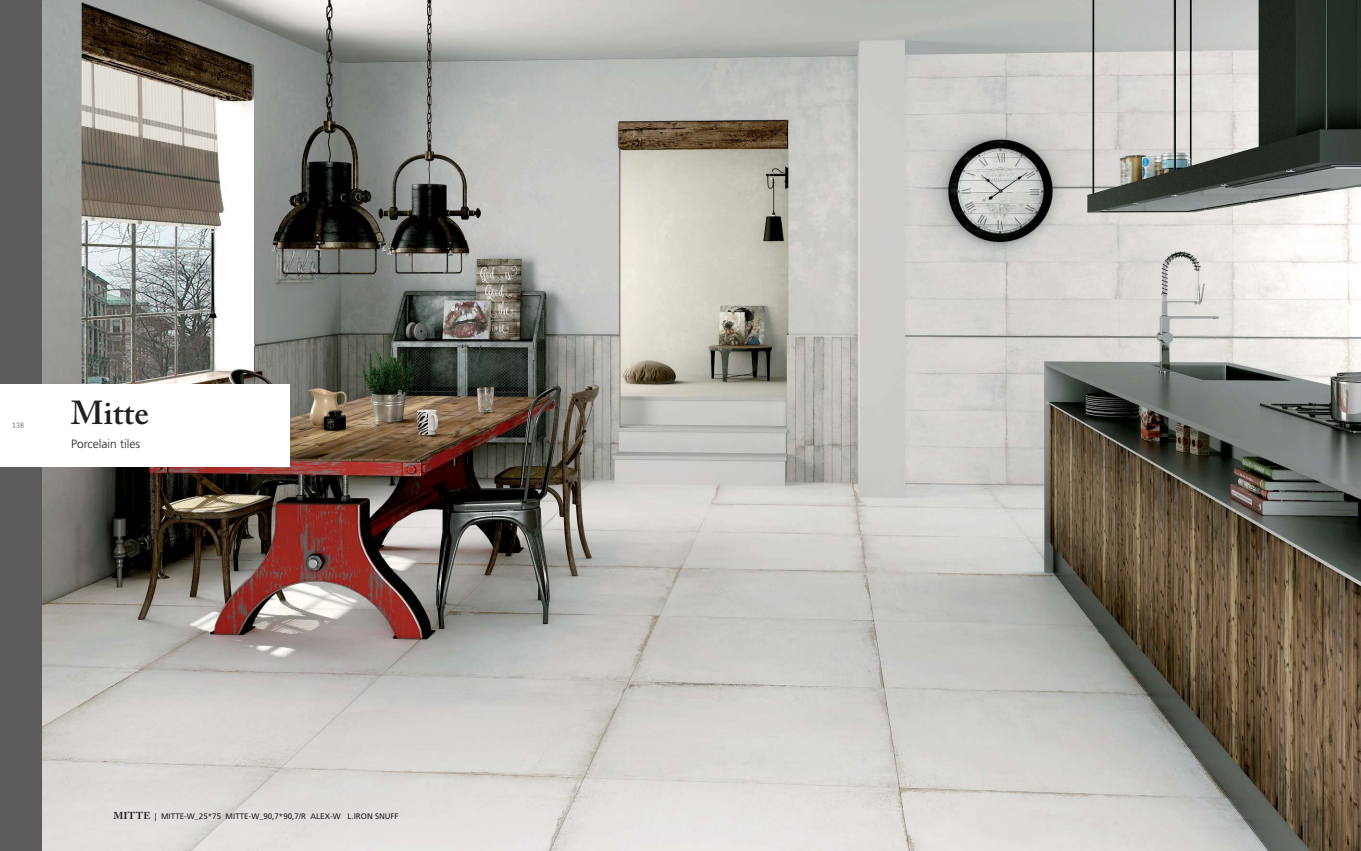
<style>
.page{position:relative;width:1361px;height:851px;background:#fff}
.page>*{position:absolute;margin:0;border:0;box-sizing:border-box;transform-origin:0 0}
.t1{font:600 33px "Adobe Caslon Pro";color:#231f20}
.t2{font:300 12px "Frutiger LT Std";color:#231f20}
.t3{font:8px "Frutiger LT Std";color:#231f20}
.t4{font:8px "Adobe Caslon Pro";color:#5c5b5a}
.s1{font-family:"Adobe Caslon Pro";font-weight:700;font-size:10px}
</style>
<div class="page">
<div style="left:0;top:0;width:43px;height:850px;background:#5c5b5a"></div>
<div style="left:0;top:384px;width:57px;height:82px;background:#fff"></div>
<img style="left:43px;top:0;width:1318px;height:850px">
<div style="left:35px;top:384px;width:255px;height:82px;background:#fff"></div>
<p class="t4" style="left:12px;top:421px;width:13px">138</p>
<h1 class="t1" style="left:71px;top:393px;width:79px">Mitte</h1>
<h2 class="t2" style="left:71px;top:437px;width:71px">Porcelain tiles</h2>
<p class="t3" style="left:113px;top:812px;width:287px"><span class="s1">MITTE</span> | MITTE-W_25*75 MITTE-W_90,7*90,7/R ALEX-W L.IRON SNUFF</p>
<p class="t4" style="left:1337px;top:421px;width:13px">139</p>
</div>
